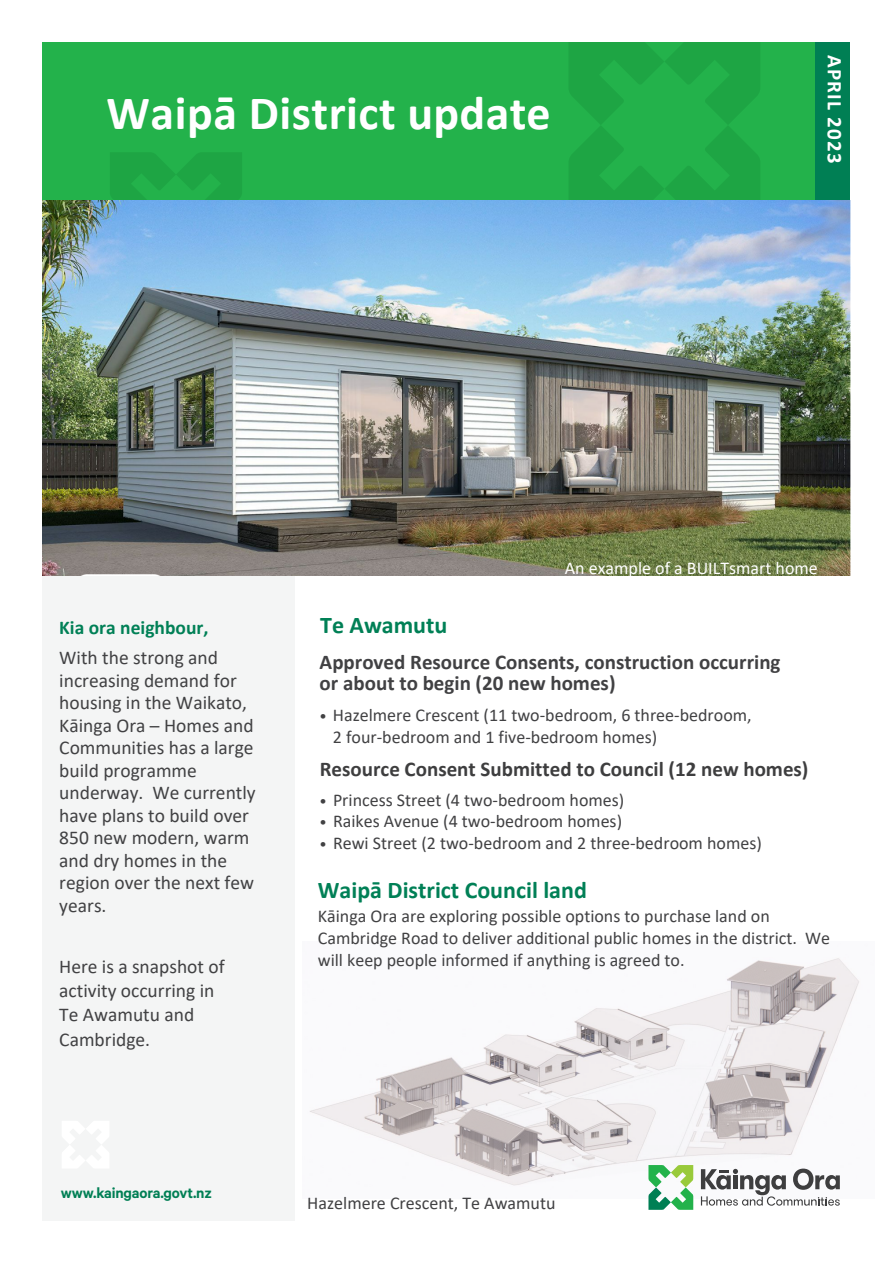
<style>
.page{position:relative;width:893px;height:1263px;background:#fff}
.page>*{position:absolute;margin:0;border:0;box-sizing:border-box;transform-origin:0 0}
.Page_heading{font:700 48px "Calibri";letter-spacing:.01em;color:#fff}
.t1{font:700 24px "Calibri";color:#008056}
.Subhead_2{font:700 24px "Calibri";color:#008056}
.Subhead_2-2{font:700 21px/21px "Calibri";color:#414143}
.t2{font:700 21px "Calibri";color:#3e3e3f}
.t3{font:700 21px "Calibri";letter-spacing:.06em;color:#fff}
.t4{font:19.5px/22.5px "Calibri";color:#414143}
.t5{font:700 19.5px "Calibri";color:#008056}
.t6{font:18px/21.6px "Calibri";color:#414143}
.t7{font:18px "Calibri";color:#fff}
.t8{font:600 16.5px "Calibre";letter-spacing:-.01em;color:#007f54}
.s1{font-family:"Calibre";font-weight:300}
</style>
<div class="page">
<img style="left:309px;top:958px;width:550px;height:240px">
<div style="left:43px;top:191px;width:252px;height:1029px;background:#f4f5f5"></div>
<svg style="left:62px;top:1121px;width:47px;height:47px"></svg>
<svg style="left:648px;top:1165px;width:45px;height:45px"></svg>
<svg style="left:701px;top:1168px;width:139px;height:38px"></svg>
<div style="left:43px;top:43px;width:807px;height:225px;background:#23b24b"></div>
<svg style="left:569px;top:43px;width:191px;height:157px"></svg>
<div style="left:815px;top:43px;width:35px;height:157px;background:#007f54"></div>
<svg style="left:110px;top:153px;width:132px;height:47px"></svg>
<img style="left:43px;top:200px;width:808px;height:376px">
<p class="Page_heading" style="left:107px;top:79px;width:446px">Waipā District update</p>
<p class="t3" style="left:850px;top:55px;width:111px;rotate:90deg">APRIL 2023</p>
<p class="t7" style="left:565px;top:556px;width:254px">An example of a BUILTsmart home</p>
<p class="t5" style="left:59px;top:613px;width:151px">Kia ora neighbour,</p>
<p class="t4" style="left:59px;top:646px;width:198px">With the strong and increasing demand for housing in the Waikato,<br>Kāinga Ora – Homes and<br>Communities has a large build programme underway. We currently have plans to build over<br>850 new modern, warm and dry homes in the region over the next few years.</p>
<p class="t4" style="left:59px;top:954px;width:167px;line-height:24.2px">Here is a snapshot of activity occurring in<br>Te Awamutu and<br>Cambridge.</p>
<p class="Subhead_2" style="left:320px;top:607px;width:129px">Te Awamutu</p>
<p class="Subhead_2-2" style="left:320px;top:652px;width:462px">Approved Resource Consents, construction occurring or about to begin (20 new homes)</p>
<p class="t6" style="left:333px;top:704px;width:420px;text-indent:-13px"><span class="s1">•</span> Hazelmere Crescent (11 two-bedroom, 6 three-bedroom,<br>2 four-bedroom and 1 five-bedroom homes)</p>
<p class="t2" style="left:320px;top:754px;width:490px">Resource Consent Submitted to Council (12 new homes)</p>
<p class="t6" style="left:320px;top:789px;width:306px"><span class="s1">•</span> Princess Street (4 two-bedroom homes)</p>
<p class="t6" style="left:320px;top:810px;width:303px"><span class="s1">•</span> Raikes Avenue (4 two-bedroom homes)</p>
<p class="t6" style="left:320px;top:832px;width:443px"><span class="s1">•</span> Rewi Street (2 two-bedroom and 2 three-bedroom homes)</p>
<h2 class="t1" style="left:318px;top:873px;width:270px">Waipā District Council land</h2>
<p class="t6" style="left:318px;top:905px;width:514px">Kāinga Ora are exploring possible options to purchase land on<br>Cambridge Road to deliver additional public homes in the district. We will keep people informed if anything is agreed to.</p>
<p class="t8" style="left:61px;top:1183px;width:153px">www.kaingaora.govt.nz</p>
<p class="t6" style="left:307px;top:1192px;width:250px">Hazelmere Crescent, Te Awamutu</p>
</div>
